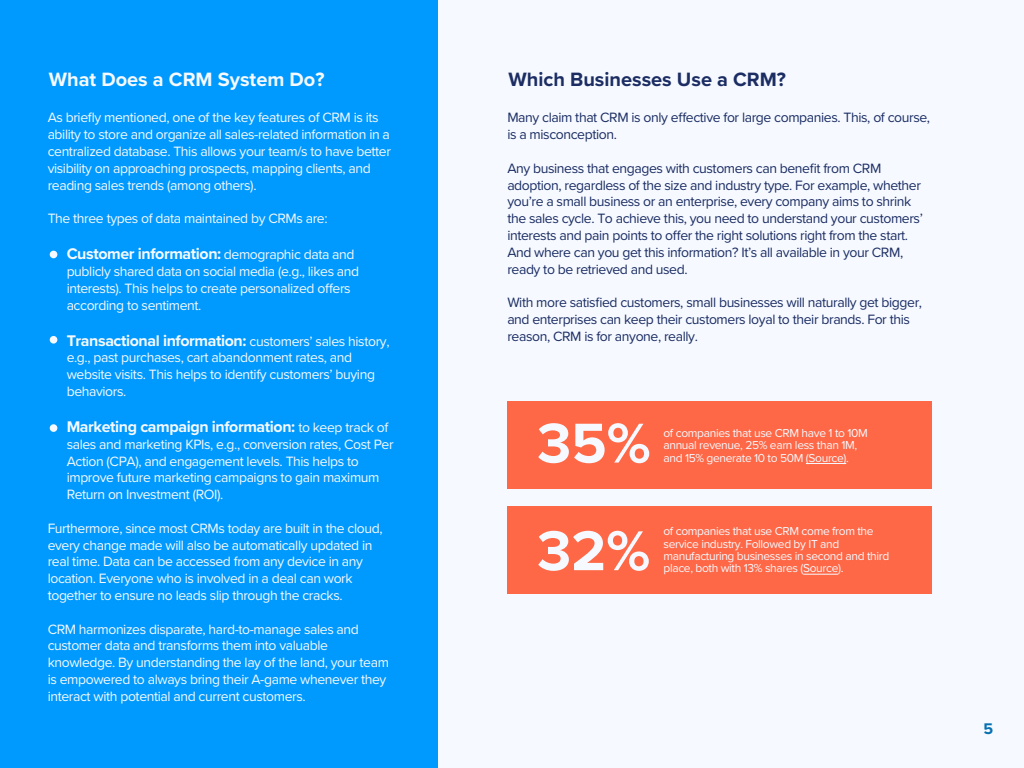
<style>
.page{position:relative;width:1024px;height:768px;background:#f6f9ff}
.page>*{position:absolute;margin:0;border:0;box-sizing:border-box;transform-origin:0 0}
.t1{font:700 58.2px "Proxima Nova";color:#f6f9ff}
.t2{font:700 20px "Proxima Nova";color:#1b2d63}
.t3{font:700 20px "Proxima Nova";color:#f6f9ff}
.t4{font:700 16px "Proxima Nova";letter-spacing:-.025em;color:#f6f9ff}
.t5{font:700 16px "Proxima Nova";color:#0771b2}
.t6{font:14px/16.8px "Proxima Nova";letter-spacing:-.03em;color:#f6f9ff}
.t7{font:14px/16.8px "Proxima Nova";letter-spacing:-.03em;color:#1b2d63}
.t8{font:12px/12.4px "Proxima Nova";letter-spacing:-.03em;color:#f6f9ff}
.s1{font-weight:400;font-size:14px}
</style>
<div class="page">
<div style="left:0;top:0;width:438px;height:768px;background:#009aff"></div>
<div style="left:50px;top:251px;width:7px;height:7px;background:#f6f9ff;border-radius:50%"></div>
<div style="left:50px;top:336px;width:7px;height:8px;background:#f6f9ff;border-radius:50%"></div>
<div style="left:50px;top:424px;width:7px;height:8px;background:#f6f9ff;border-radius:50%"></div>
<div style="left:507px;top:401px;width:425px;height:88px;background:#ff6846"></div>
<hr style="left:806px;top:463px;width:40px;height:1px;background:#f6f9ff">
<div style="left:507px;top:506px;width:425px;height:88px;background:#ff6846"></div>
<hr style="left:803px;top:574px;width:35px;height:1px;background:#f6f9ff">
<h2 class="t3" style="left:49px;top:71px;width:277px">What Does a CRM System Do?</h2>
<p class="t6" style="left:48px;top:110px;width:345px">As briefly mentioned, one of the key features of CRM is its ability to store and organize all sales-related information in a centralized database. This allows your team/s to have better visibility on approaching prospects, mapping clients, and reading sales trends (among others).</p>
<p class="t6" style="left:48px;top:211px;width:281px">The three types of data maintained by CRMs are:</p>
<p class="t4" style="left:67px;top:247px;width:289px">Customer information: <span class="s1">demographic data and</span></p>
<p class="t6" style="left:67px;top:264px;width:294px">publicly shared data on social media (e.g., likes and interests). This helps to create personalized offers according to sentiment.</p>
<p class="t4" style="left:67px;top:334px;width:324px">Transactional information: <span class="s1">customers’ sales history,</span></p>
<p class="t6" style="left:67px;top:350px;width:310px">e.g., past purchases, cart abandonment rates, and website visits. This helps to identify customers’ buying behaviors.</p>
<p class="t4" style="left:67px;top:420px;width:323px">Marketing campaign information: <span class="s1">to keep track of</span></p>
<p class="t6" style="left:67px;top:436px;width:328px">sales and marketing KPIs, e.g., conversion rates, Cost Per Action (CPA), and engagement levels. This helps to improve future marketing campaigns to gain maximum Return on Investment (ROI).</p>
<p class="t6" style="left:48px;top:520px;width:336px">Furthermore, since most CRMs today are built in the cloud, every change made will also be automatically updated in real time. Data can be accessed from any device in any location. Everyone who is involved in a deal can work together to ensure no leads slip through the cracks.</p>
<p class="t6" style="left:48px;top:621px;width:343px">CRM harmonizes disparate, hard-to-manage sales and customer data and transforms them into valuable knowledge. By understanding the lay of the land, your team is empowered to always bring their A-game whenever they interact with potential and current customers.</p>
<h2 class="t2" style="left:508px;top:71px;width:279px">Which Businesses Use a CRM?</h2>
<p class="t7" style="left:507px;top:110px;width:424px">Many claim that CRM is only effective for large companies. This, of course, is a misconception.</p>
<p class="t7" style="left:507px;top:160px;width:417px">Any business that engages with customers can benefit from CRM adoption, regardless of the size and industry type. For example, whether you’re a small business or an enterprise, every company aims to shrink the sales cycle. To achieve this, you need to understand your customers’ interests and pain points to offer the right solutions right from the start.<br>And where can you get this information? It’s all available in your CRM, ready to be retrieved and used.</p>
<p class="t7" style="left:507px;top:295px;width:416px">With more satisfied customers, small businesses will naturally get bigger, and enterprises can keep their customers loyal to their brands. For this reason, CRM is for anyone, really.</p>
<h1 class="t1" style="left:537px;top:419px;width:115px">35%</h1>
<p class="t8" style="left:663px;top:427px;width:206px">of companies that use CRM have 1 to 10M annual revenue, 25% earn less than 1M, and 15% generate 10 to 50M (Source).</p>
<h1 class="t1" style="left:537px;top:526px;width:115px">32%</h1>
<p class="t8" style="left:663px;top:526px;width:227px">of companies that use CRM come from the service industry. Followed by IT and manufacturing businesses in second and third place, both with 13% shares (Source).</p>
<p class="t5" style="left:983px;top:722px;width:11px">5</p>
</div>
